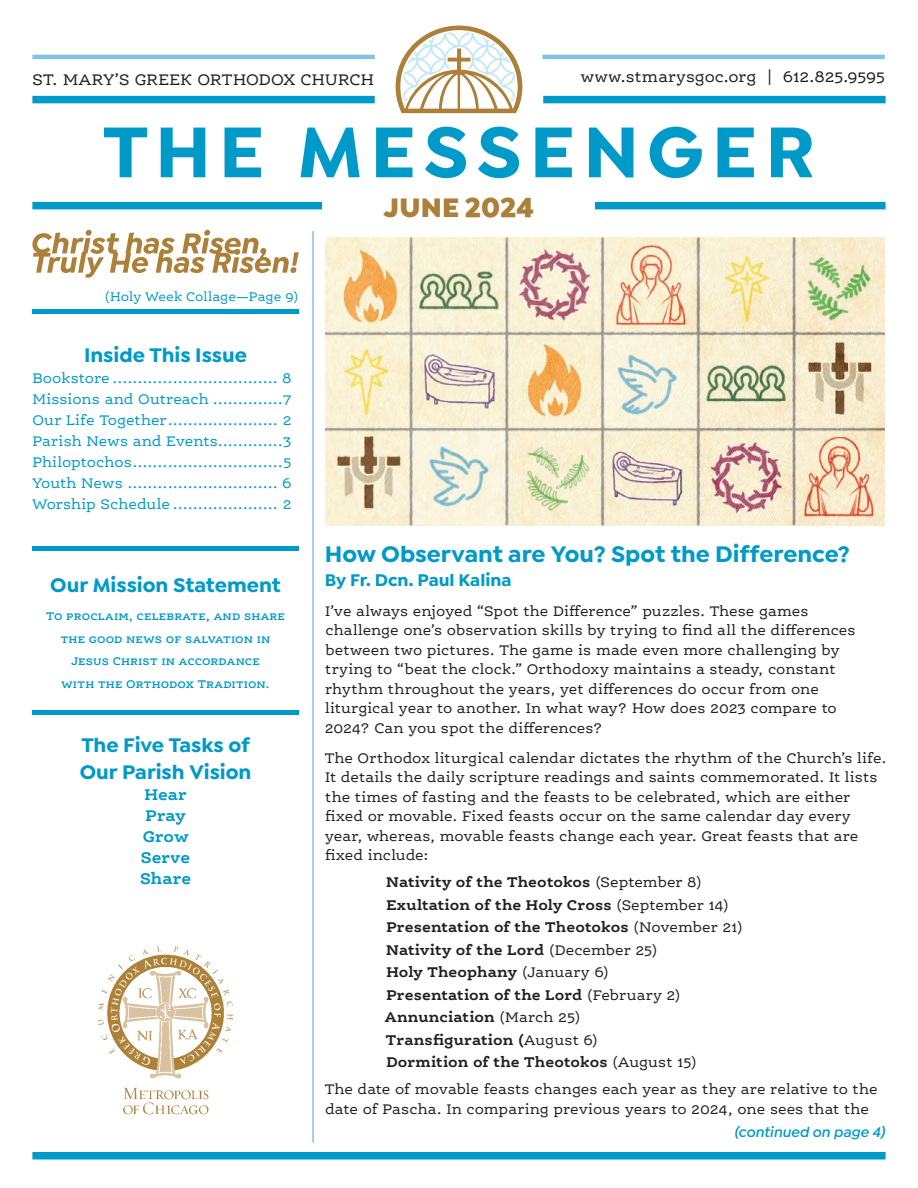
<style>
.page{position:relative;width:918px;height:1188px;background:#fff}
.page>*{position:absolute;margin:0;border:0;box-sizing:border-box;transform-origin:0 0}
.t1{font:700 76.5px "Isidora Sans";letter-spacing:.1em;color:#009ac9}
.t2{font:900 28.5px "Isidora Sans";letter-spacing:.005em;color:#ac8038}
.Headlines{font:700 24px "Isidora Sans";color:#009ac9}
.t3{font:700 21px "Isidora Sans";color:#009ac9}
.Headlines-2{font:700 18px "Isidora Sans";color:#009ac9}
.t4{font:16.5px "Ernestine Pro";letter-spacing:.005em;color:#231f20}
.t5{font:700 16.5px "Ernestine Pro";letter-spacing:.005em;color:#009ac9}
.Headlines-3{font:15px/19.5px "Ernestine Pro";letter-spacing:.005em;color:#231f20}
.Headlines-4{font:700 15px "Ernestine Pro";letter-spacing:.01em;color:#231f20}
.t6{font:15px "Ernestine Pro";letter-spacing:.005em;color:#009ac9}
.Headlines-5{font:italic 600 15px "Isidora Sans";color:#009ac9}
.Headlines-6{font:13.5px "Ernestine Pro";color:#009ac9}
.t7{font:600 12px "Ernestine Pro";letter-spacing:.01em;color:#009ac9}
.s1{font-weight:400}
</style>
<div class="page">
<div style="left:32px;top:202px;width:343px;height:7px;background:#009ac9"></div>
<div style="left:543px;top:202px;width:343px;height:7px;background:#009ac9"></div>
<div style="left:323px;top:190px;width:272px;height:41px;background:#fff"></div>
<div style="left:32px;top:96px;width:343px;height:7px;background:#009ac9"></div>
<div style="left:543px;top:96px;width:343px;height:7px;background:#009ac9"></div>
<div style="left:32px;top:1152px;width:854px;height:8px;background:#009ac9"></div>
<hr style="left:32px;top:55px;width:343px;height:4px;background:#81c4e2">
<hr style="left:542px;top:55px;width:343px;height:4px;background:#81c4e2">
<hr style="left:312px;top:231px;width:2px;height:912px;background:#81c4e2">
<img style="left:97px;top:946px;width:136px;height:169px">
<svg style="left:396px;top:25px;width:126px;height:88px"></svg>
<hr style="left:32px;top:710px;width:267px;height:4px;background:#009ac9">
<hr style="left:32px;top:547px;width:267px;height:4px;background:#009ac9">
<hr style="left:32px;top:309px;width:267px;height:4px;background:#009ac9">
<svg style="left:32px;top:230px;width:267px;height:48px"></svg>
<img style="left:326px;top:238px;width:559px;height:288px">
<p class="t4" style="left:32px;top:69px;width:343px">ST. MARY’S GREEK ORTHODOX CHURCH</p>
<p class="t4" style="left:581px;top:67px;width:306px">www.stmarysgoc.org | 612.825.9595</p>
<h1 class="t1" style="left:103px;top:105px;width:713px">THE MESSENGER</h1>
<h2 class="t2" style="left:384px;top:189px;width:152px">JUNE 2024</h2>
<p class="Headlines-6" style="left:105px;top:288px;width:196px">(Holy Week Collage—Page 9)</p>
<p class="t3" style="left:84px;top:342px;width:164px">Inside This Issue</p>
<p class="t6" style="left:32px;top:369px;width:261px">Bookstore ................................. 8</p>
<p class="t6" style="left:32px;top:390px;width:261px">Missions and Outreach ..............7</p>
<p class="t6" style="left:32px;top:411px;width:261px">Our Life Together...................... 2</p>
<p class="t6" style="left:32px;top:432px;width:261px">Parish News and Events.............3</p>
<p class="t6" style="left:32px;top:453px;width:261px">Philoptochos..............................5</p>
<p class="t6" style="left:32px;top:474px;width:261px">Youth News .............................. 6</p>
<p class="t6" style="left:32px;top:495px;width:261px">Worship Schedule ..................... 2</p>
<p class="t3" style="left:50px;top:572px;width:232px">Our Mission Statement</p>
<p class="t7" style="left:46px;top:609px;width:241px">To proclaim, celebrate, and share</p>
<p class="t7" style="left:61px;top:631px;width:211px">the good news of salvation in</p>
<p class="t7" style="left:71px;top:654px;width:190px">Jesus Christ in accordance</p>
<p class="t7" style="left:61px;top:676px;width:210px">with the Orthodox Tradition.</p>
<p class="t3" style="left:81px;top:732px;width:170px">The Five Tasks of</p>
<p class="t3" style="left:80px;top:759px;width:173px">Our Parish Vision</p>
<p class="t5" style="left:145px;top:783px;width:44px">Hear</p>
<p class="t5" style="left:145px;top:804px;width:42px">Pray</p>
<p class="t5" style="left:143px;top:825px;width:47px">Grow</p>
<p class="t5" style="left:141px;top:846px;width:51px">Serve</p>
<p class="t5" style="left:140px;top:867px;width:53px">Share</p>
<p class="Headlines" style="left:325px;top:540px;width:527px">How Observant are You? Spot the Difference?</p>
<p class="Headlines-2" style="left:325px;top:569px;width:188px">By Fr. Dcn. Paul Kalina</p>
<p class="Headlines-3" style="left:325px;top:601px;width:532px">I’ve always enjoyed “Spot the Difference” puzzles. These games challenge one’s observation skills by trying to find all the differences between two pictures. The game is made even more challenging by trying to “beat the clock.” Orthodoxy maintains a steady, constant rhythm throughout the years, yet differences do occur from one liturgical year to another. In what way? How does 2023 compare to 2024? Can you spot the differences?</p>
<p class="Headlines-3" style="left:325px;top:748px;width:563px">The Orthodox liturgical calendar dictates the rhythm of the Church’s life.<br>It details the daily scripture readings and saints commemorated. It lists the times of fasting and the feasts to be celebrated, which are either fixed or movable. Fixed feasts occur on the same calendar day every year, whereas, movable feasts change each year. Great feasts that are fixed include:</p>
<p class="Headlines-4" style="left:386px;top:873px;width:317px">Nativity of the Theotokos <span class="s1">(September 8)</span></p>
<p class="Headlines-4" style="left:386px;top:895px;width:344px">Exultation of the Holy Cross <span class="s1">(September 14)</span></p>
<p class="Headlines-4" style="left:386px;top:918px;width:358px">Presentation of the Theotokos <span class="s1">(November 21)</span></p>
<p class="Headlines-4" style="left:386px;top:940px;width:273px">Nativity of the Lord <span class="s1">(December 25)</span></p>
<p class="Headlines-4" style="left:386px;top:963px;width:224px">Holy Theophany <span class="s1">(January 6)</span></p>
<p class="Headlines-4" style="left:386px;top:985px;width:296px">Presentation of the Lord <span class="s1">(February 2)</span></p>
<p class="Headlines-4" style="left:385px;top:1008px;width:197px">Annunciation <span class="s1">(March 25)</span></p>
<p class="Headlines-4" style="left:386px;top:1030px;width:214px">Transfiguration (<span class="s1">August 6)</span></p>
<p class="Headlines-4" style="left:386px;top:1053px;width:312px">Dormition of the Theotokos <span class="s1">(August 15)</span></p>
<p class="Headlines-3" style="left:325px;top:1079px;width:554px">The date of movable feasts changes each year as they are relative to the date of Pascha. In comparing previous years to 2024, one sees that the</p>
<p class="Headlines-5" style="left:734px;top:1123px;width:152px">(continued on page 4)</p>
</div>
